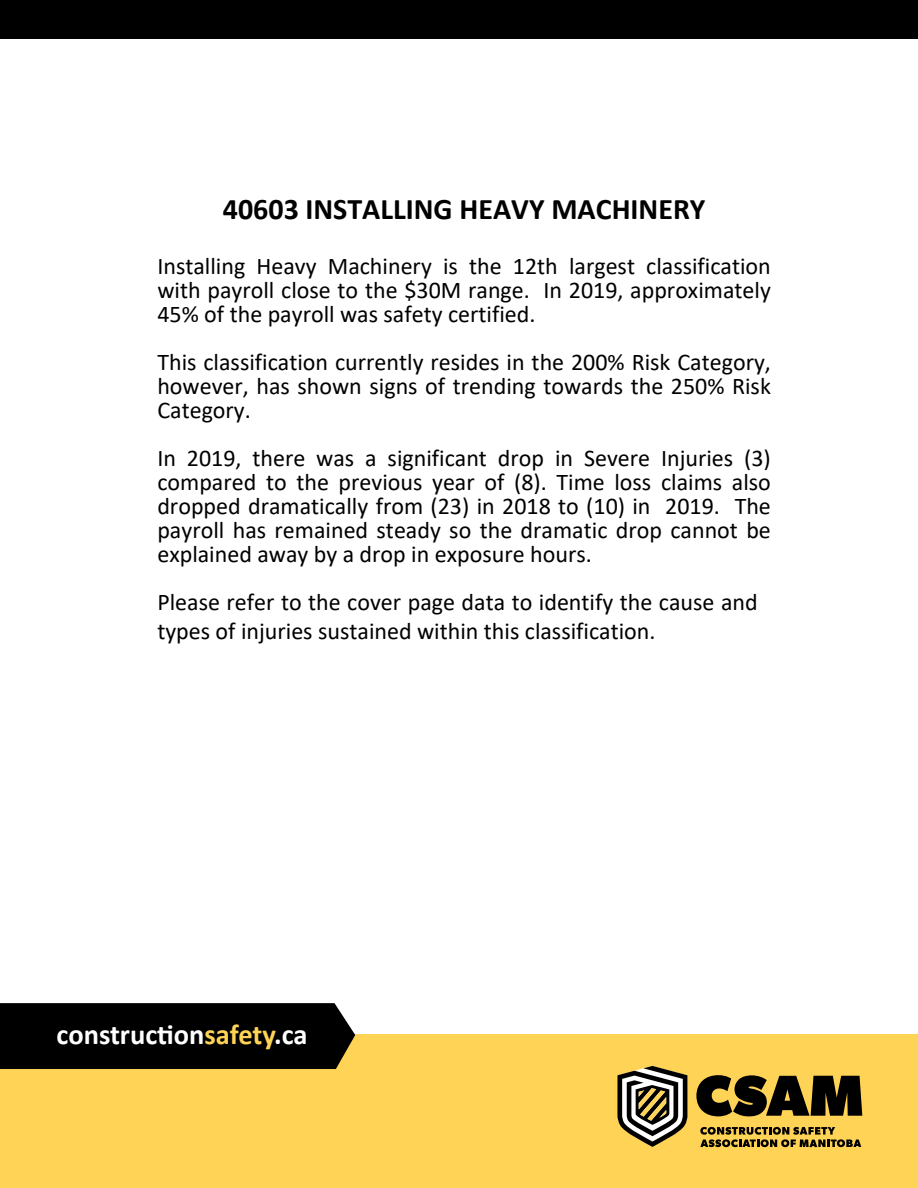
<style>
.page{position:relative;width:918px;height:1188px;background:#fff}
.page>*{position:absolute;margin:0;border:0;box-sizing:border-box;transform-origin:0 0}
.t1{font:700 30px "Calibri";color:#000}
.t2{font:700 28.5px "Calibri";color:#fff}
.t3{font:24px/24px "Calibri";color:#000;text-align:justify}
.s1{color:#fed356}
</style>
<div class="page">
<div style="left:0;top:1034px;width:918px;height:154px;background:#fed356"></div>
<div style="left:0;top:1003px;width:355px;height:66px;background:#000"></div>
<div style="left:0;top:0;width:918px;height:39px;background:#000"></div>
<svg style="left:696px;top:1075px;width:166px;height:41px"></svg>
<svg style="left:700px;top:1127px;width:161px;height:20px"></svg>
<svg style="left:617px;top:1066px;width:70px;height:81px"></svg>
<p class="t1" style="left:223px;top:187px;width:484px">40603 INSTALLING HEAVY MACHINERY</p>
<p class="t3" style="left:157px;top:253px;width:615px">Installing Heavy Machinery is the 12th largest classification with payroll close to the $30M range. In 2019, approximately 45% of the payroll was safety certified.</p>
<p class="t3" style="left:157px;top:349px;width:615px">This classification currently resides in the 200% Risk Category, however, has shown signs of trending towards the 250% Risk Category.</p>
<p class="t3" style="left:157px;top:445px;width:615px">In 2019, there was a significant drop in Severe Injuries (3) compared to the previous year of (8). Time loss claims also dropped dramatically from (23) in 2018 to (10) in 2019. The payroll has remained steady so the dramatic drop cannot be explained away by a drop in exposure hours.</p>
<p class="t3" style="left:157px;top:587px;width:602px;line-height:28.5px">Please refer to the cover page data to identify the cause and types of injuries sustained within this classification.</p>
<p class="t2" style="left:57px;top:1015px;width:253px">construction<span class="s1">safety</span>.ca</p>
</div>
